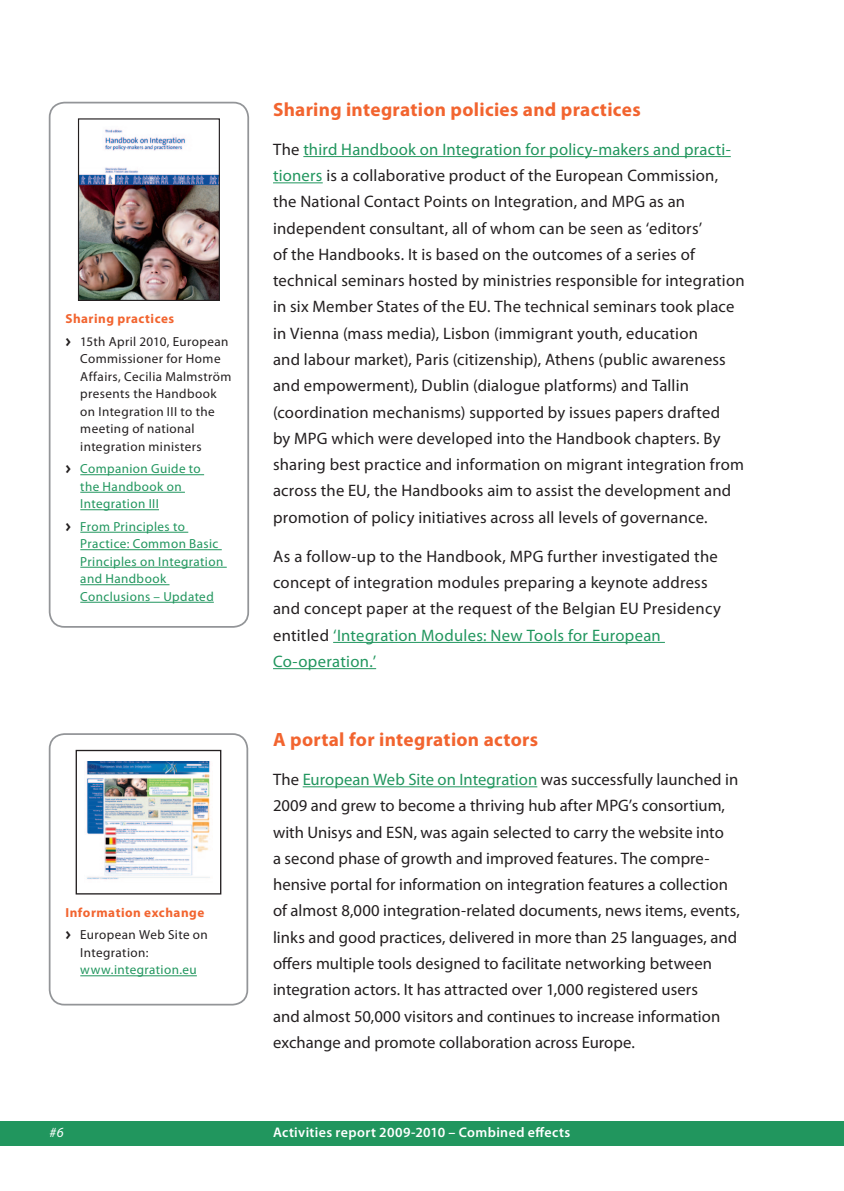
<style>
.page{position:relative;width:844px;height:1191px;background:#fff}
.page>*{position:absolute;margin:0;border:0;box-sizing:border-box;transform-origin:0 0}
.t1{font:700 19.25px "Myriad Pro";letter-spacing:.015em;color:#f2642f}
.t2{font:16.62px/26.2px "Myriad Pro";letter-spacing:.01em;color:#231f20}
.t3{font:600 14px "Myriad Pro";letter-spacing:.025em;color:#fff}
.t4{font:italic 14px "Myriad Pro";color:#fff}
.t5{font:13.12px/17.5px "Myriad Pro";letter-spacing:.03em;color:#231f20}
.t6{font:13.12px/17.5px "Myriad Pro";letter-spacing:.03em;color:#21965e}
.t7{font:700 13.12px/22.4px "Myriad Pro";letter-spacing:.04em;color:#f2642f}
.s1{font-weight:700;color:#f2642f}
.s2{font-family:"Meta Plus Bold Caps"}
.s3{font-family:"Meta Plus Bold Caps";color:#231f20}
.s4{font-family:"Meta Plus Bold Caps";font-weight:400;color:#231f20}
.s5{font-weight:400;color:#231f20}
.s6{color:#21965e}
</style>
<div class="page">
<div style="left:0;top:1121px;width:843px;height:25px;background:#21965e"></div>
<hr style="left:303px;top:156px;width:427px;height:1px;background:#21965e">
<hr style="left:273px;top:182px;width:49px;height:1px;background:#21965e">
<hr style="left:333px;top:642px;width:331px;height:1px;background:#21965e">
<hr style="left:273px;top:668px;width:103px;height:1px;background:#21965e">
<hr style="left:302px;top:786px;width:235px;height:1px;background:#21965e">
<hr style="left:80px;top:975px;width:117px;height:1px;background:#21965e">
<img style="left:86px;top:762px;width:124px;height:118px">
<div style="left:76px;top:750px;width:145px;height:144px;border:1px solid #231f20"></div>
<div style="left:49px;top:733px;width:199px;height:272px;border:2px solid #939598;border-radius:15px"></div>
<hr style="left:80px;top:474px;width:124px;height:1px;background:#21965e">
<hr style="left:80px;top:492px;width:105px;height:1px;background:#21965e">
<hr style="left:80px;top:509px;width:79px;height:1px;background:#21965e">
<hr style="left:80px;top:532px;width:108px;height:1px;background:#21965e">
<hr style="left:80px;top:549px;width:142px;height:1px;background:#21965e">
<hr style="left:80px;top:567px;width:147px;height:1px;background:#21965e">
<hr style="left:80px;top:584px;width:89px;height:1px;background:#21965e">
<hr style="left:80px;top:602px;width:134px;height:1px;background:#21965e">
<img style="left:80px;top:129px;width:138px;height:170px">
<div style="left:78px;top:118px;width:142px;height:183px;border:1px solid #231f20"></div>
<div style="left:49px;top:102px;width:200px;height:526px;border:2px solid #939598;border-radius:15px"></div>
<p class="t5" style="left:65px;top:308px;width:164px;line-height:22.4px"><span class="s1">Sharing practices<br></span><span class="s2">&gt;</span> 15th April 2010, European</p>
<p class="t5" style="left:80px;top:350px;width:153px">Commissioner for Home<br>Affairs, Cecilia Malmström presents the Handbook on Integration III to the meeting of national integration ministers</p>
<p class="t6" style="left:80px;top:460px;width:122px;text-indent:-15px"><span class="s3">&gt;</span> Companion Guide to the Handbook on<br>Integration III</p>
<p class="t6" style="left:80px;top:517px;width:144px;text-indent:-15px"><span class="s3">&gt;</span> From Principles to<br>Practice: Common Basic<br>Principles on Integration and Handbook<br>Conclusions – Updated</p>
<p class="t7" style="left:65px;top:901px;width:144px">Information exchange <span class="s4">&gt;</span> <span class="s5">European Web Site on</span></p>
<p class="t5" style="left:80px;top:943px;width:70px">Integration:</p>
<p class="t6" style="left:80px;top:961px;width:118px">www.integration.eu</p>
<p class="t1" style="left:273px;top:96px;width:369px">Sharing integration policies and practices</p>
<p class="t2" style="left:273px;top:136px;width:473px">The <span class="s6">third Handbook on Integration for policy-makers and practi&shy;tioners</span> is a collaborative product of the European Commission, the National Contact Points on Integration, and MPG as an independent consultant, all of whom can be seen as ‘editors’<br>of the Handbooks. It is based on the outcomes of a series of technical seminars hosted by ministries responsible for integration in six Member States of the EU. The technical seminars took place in Vienna (mass media), Lisbon (immigrant youth, education<br>and labour market), Paris (citizenship), Athens (public awareness and empowerment), Dublin (dialogue platforms) and Tallin (coordination mechanisms) supported by issues papers drafted<br>by MPG which were developed into the Handbook chapters. By sharing best practice and information on migrant integration from across the EU, the Handbooks aim to assist the development and promotion of policy initiatives across all levels of governance.</p>
<p class="t2" style="left:273px;top:543px;width:449px">As a follow-up to the Handbook, MPG further investigated the concept of integration modules preparing a keynote address and concept paper at the request of the Belgian EU Presidency entitled <span class="s6">‘Integration Modules: New Tools for European Co-operation.’</span></p>
<p class="t1" style="left:273px;top:726px;width:266px">A portal for integration actors</p>
<p class="t2" style="left:273px;top:766px;width:468px">The <span class="s6">European Web Site on Integration</span> was successfully launched in 2009 and grew to become a thriving hub after MPG’s consortium, with Unisys and ESN, was again selected to carry the website into<br>a second phase of growth and improved features. The compre&shy;hensive portal for information on integration features a collection of almost 8,000 integration-related documents, news items, events, links and good practices, delivered in more than 25 languages, and offers multiple tools designed to facilitate networking between integration actors. It has attracted over 1,000 registered users<br>and almost 50,000 visitors and continues to increase information exchange and promote collaboration across Europe.</p>
<p class="t4" style="left:50px;top:1124px;width:16px">#6</p>
<p class="t3" style="left:273px;top:1123px;width:299px">Activities report 2009-2010 – Combined effects</p>
</div>
